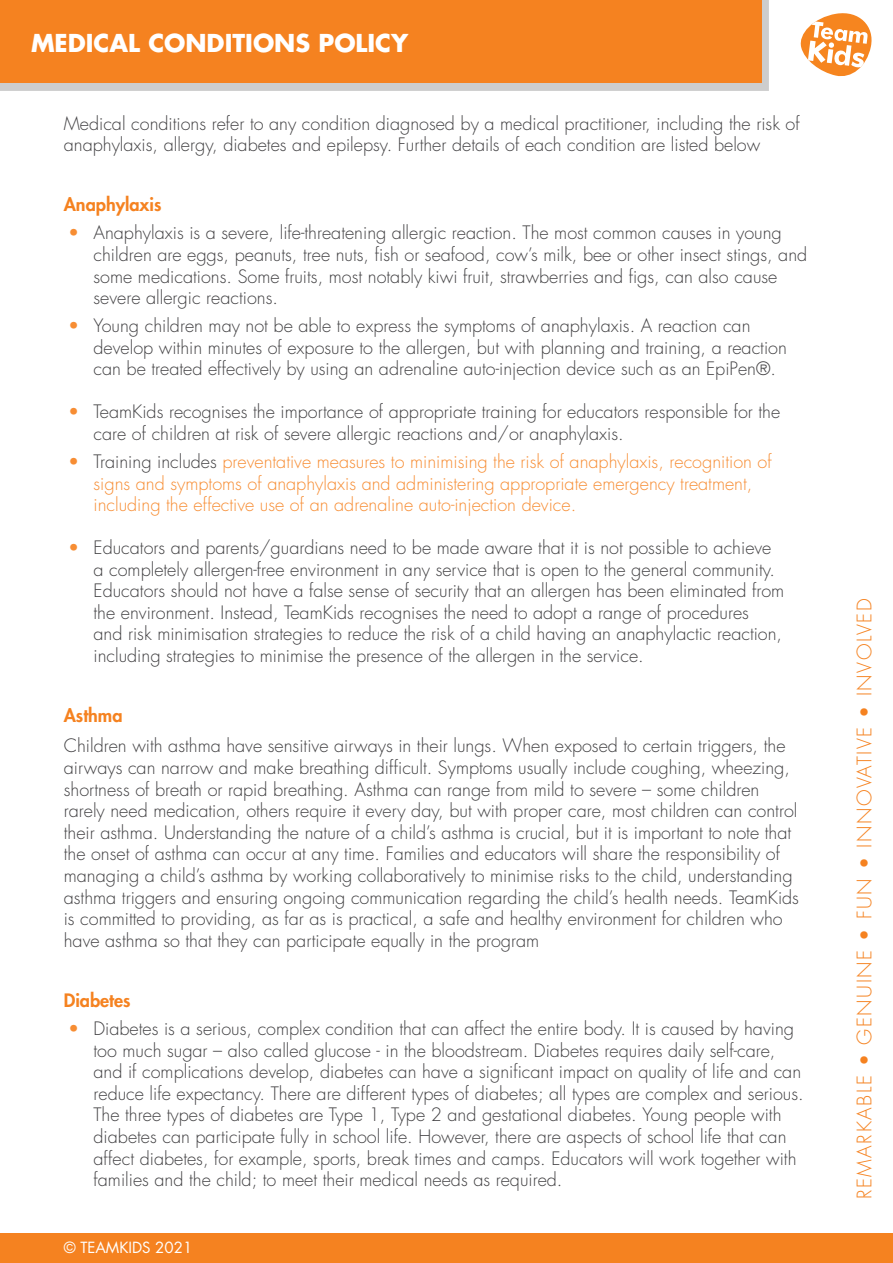
<style>
.page{position:relative;width:893px;height:1263px;background:#fff}
.page>*{position:absolute;margin:0;border:0;box-sizing:border-box;transform-origin:0 0}
.t1{font:700 24px "Futura Std";color:#fff}
.t2{font:300 19.5px "Futura Std";letter-spacing:.08em;color:#f58220}
.t3{font:300 18px/21.6px "Futura Std";color:#414042}
.t4{font:300 18px/21.6px "Futura Std";color:#f78d33}
.t5{font:800 18px "Futura Std";color:#f58220}
.t6{font:15px "Futura Std";color:#fff}
.s1{color:#f78d33}
.s2{color:#414042}
</style>
<div class="page">
<div style="left:0;top:0;width:769px;height:90px;background:#cdcdcd"></div>
<div style="left:0;top:0;width:761px;height:83px;background:#f58220"></div>
<svg style="left:801px;top:13px;width:70px;height:63px"></svg>
<div style="left:0;top:1233px;width:893px;height:30px;background:#f58220"></div>
<h1 class="t1" style="left:31px;top:29px;width:379px">MEDICAL CONDITIONS POLICY</h1>
<p class="t3" style="left:64px;top:114px;width:737px">Medical conditions refer to any condition diagnosed by a medical practitioner, including the risk of anaphylaxis, allergy, diabetes and epilepsy. Further details of each condition are listed below</p>
<p class="t5" style="left:64px;top:196px;width:99px">Anaphylaxis</p>
<p class="t3" style="left:94px;top:224px;width:715px;text-indent:-26px"><span class="s1">•</span> Anaphylaxis is a severe, life-threatening allergic reaction. The most common causes in young children are eggs, peanuts, tree nuts, fish or seafood, cow’s milk, bee or other insect stings, and some medications. Some fruits, most notably kiwi fruit, strawberries and figs, can also cause severe allergic reactions.</p>
<p class="t3" style="left:94px;top:316px;width:695px;text-indent:-26px"><span class="s1">•</span> Young children may not be able to express the symptoms of anaphylaxis. A reaction can develop within minutes of exposure to the allergen, but with planning and training, a reaction can be treated effectively by using an adrenaline auto-injection device such as an EpiPen®.</p>
<p class="t3" style="left:94px;top:402px;width:688px;text-indent:-26px"><span class="s1">•</span> TeamKids recognises the importance of appropriate training for educators responsible for the care of children at risk of severe allergic reactions and/or anaphylaxis.</p>
<p class="t4" style="left:94px;top:452px;width:680px;text-indent:-26px">• <span class="s2">Training includes</span> preventative measures to minimising the risk of anaphylaxis, recognition of signs and symptoms of anaphylaxis and administering appropriate emergency treatment, including the effective use of an adrenaline auto-injection device.</p>
<p class="t3" style="left:94px;top:538px;width:692px;text-indent:-26px"><span class="s1">•</span> Educators and parents/guardians need to be made aware that it is not possible to achieve a completely allergen-free environment in any service that is open to the general community.<br>Educators should not have a false sense of security that an allergen has been eliminated from the environment. Instead, TeamKids recognises the need to adopt a range of procedures<br>and risk minimisation strategies to reduce the risk of a child having an anaphylactic reaction, including strategies to minimise the presence of the allergen in the service.</p>
<p class="t5" style="left:64px;top:707px;width:60px">Asthma</p>
<p class="t3" style="left:64px;top:736px;width:737px">Children with asthma have sensitive airways in their lungs. When exposed to certain triggers, the airways can narrow and make breathing difficult. Symptoms usually include coughing, wheezing, shortness of breath or rapid breathing. Asthma can range from mild to severe – some children rarely need medication, others require it every day, but with proper care, most children can control their asthma. Understanding the nature of a child’s asthma is crucial, but it is important to note that the onset of asthma can occur at any time. Families and educators will share the responsibility of managing a child’s asthma by working collaboratively to minimise risks to the child, understanding asthma triggers and ensuring ongoing communication regarding the child’s health needs. TeamKids is committed to providing, as far as is practical, a safe and healthy environment for children who have asthma so that they can participate equally in the program</p>
<p class="t5" style="left:64px;top:991px;width:68px">Diabetes</p>
<p class="t3" style="left:94px;top:1019px;width:712px;text-indent:-26px"><span class="s1">•</span> Diabetes is a serious, complex condition that can affect the entire body. It is caused by having too much sugar – also called glucose - in the bloodstream. Diabetes requires daily self-care, and if complications develop, diabetes can have a significant impact on quality of life and can reduce life expectancy. There are different types of diabetes; all types are complex and serious.<br>The three types of diabetes are Type 1, Type 2 and gestational diabetes. Young people with diabetes can participate fully in school life. However, there are aspects of school life that can affect diabetes, for example, sports, break times and camps. Educators will work together with families and the child; to meet their medical needs as required.</p>
<p class="t6" style="left:64px;top:1239px;width:130px">© TEAMKIDS 2021</p>
<p class="t2" style="left:855px;top:1199px;width:602px;rotate:-90deg">REMARKABLE • GENUINE • FUN • INNOVATIVE • INVOLVED</p>
</div>
